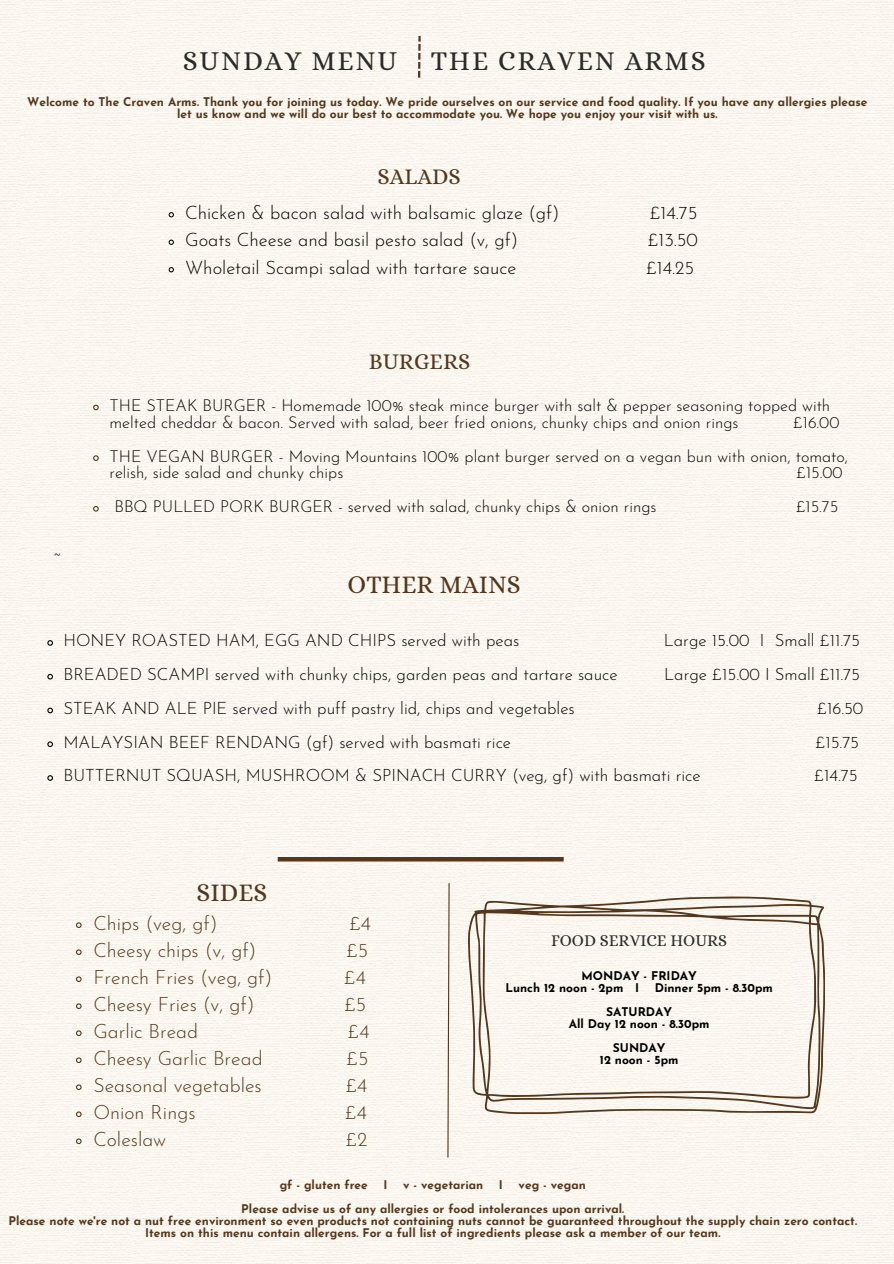
<style>
.page{position:relative;width:894px;height:1264px;background:#fff}
.page>*{position:absolute;margin:0;border:0;box-sizing:border-box;transform-origin:0 0}
.t1{font:27.45px "Alice";letter-spacing:.065em;color:#2b2b2b}
.t2{font:25.5px "Alice";color:#54381e}
.t3{font:22.5px "Alice";color:#54381e}
.t4{font:300 19.5px "Josefin Sans";color:#54381e}
.t5{font:300 18.3px "Josefin Sans";color:#000}
.t6{font:300 16.8px "Josefin Sans";color:#000}
.t7{font:16.5px "Alice";color:#2b2b2b}
.t8{font:300 16.2px/16.8px "Josefin Sans";color:#000}
.t9{font:700 12px/12px "Josefin Sans";color:#54381e;text-align:center}
.t10{font:700 12px "Josefin Sans";color:#000}
</style>
<div class="page">
<div style="left:0;top:0;width:893px;height:1263px;background:#fbf8f0"></div>
<hr style="left:277px;top:857px;width:286px;height:4px;background:#54381e">
<svg style="left:418px;top:36px;width:2px;height:42px"></svg>
<svg style="left:446px;top:882px;width:4px;height:276px"></svg>
<svg style="left:468px;top:896px;width:356px;height:217px;fill:#faf7ef"></svg>
<svg style="left:46px;top:639px;width:8px;height:7px"></svg>
<svg style="left:46px;top:673px;width:8px;height:7px"></svg>
<svg style="left:46px;top:706px;width:8px;height:8px"></svg>
<svg style="left:46px;top:740px;width:8px;height:8px"></svg>
<svg style="left:46px;top:774px;width:8px;height:7px"></svg>
<svg style="left:75px;top:921px;width:7px;height:7px"></svg>
<svg style="left:75px;top:948px;width:7px;height:7px"></svg>
<svg style="left:75px;top:975px;width:7px;height:7px"></svg>
<svg style="left:75px;top:1002px;width:7px;height:7px"></svg>
<svg style="left:75px;top:1029px;width:7px;height:7px"></svg>
<svg style="left:75px;top:1056px;width:7px;height:7px"></svg>
<svg style="left:75px;top:1083px;width:7px;height:7px"></svg>
<svg style="left:75px;top:1110px;width:7px;height:7px"></svg>
<svg style="left:75px;top:1137px;width:7px;height:7px"></svg>
<svg style="left:92px;top:404px;width:8px;height:7px"></svg>
<svg style="left:92px;top:454px;width:8px;height:8px"></svg>
<svg style="left:92px;top:505px;width:8px;height:7px"></svg>
<svg style="left:168px;top:211px;width:7px;height:7px"></svg>
<svg style="left:168px;top:239px;width:7px;height:7px"></svg>
<svg style="left:168px;top:266px;width:7px;height:7px"></svg>
<h1 class="t1" style="left:183px;top:45px;width:524px">SUNDAY MENU THE CRAVEN ARMS</h1>
<p class="t9" style="left:27px;top:97px;width:841px">Welcome to The Craven Arms. Thank you for joining us today. We pride ourselves on our service and food quality. If you have any allergies please let us know and we will do our best to accommodate you. We hope you enjoy your visit with us.</p>
<h2 class="t3" style="left:377px;top:164px;width:85px">SALADS</h2>
<p class="t5" style="left:185px;top:205px;width:376px">Chicken &amp; bacon salad with balsamic glaze (gf)</p>
<p class="t5" style="left:649px;top:205px;width:49px">£14.75</p>
<p class="t5" style="left:185px;top:233px;width:334px">Goats Cheese and basil pesto salad (v, gf)</p>
<p class="t5" style="left:647px;top:233px;width:52px">£13.50</p>
<p class="t5" style="left:185px;top:260px;width:333px">Wholetail Scampi salad with tartare sauce</p>
<p class="t5" style="left:645px;top:260px;width:50px">£14.25</p>
<p class="t3" style="left:368px;top:348px;width:103px">BURGERS</p>
<p class="t8" style="left:109px;top:398px;width:722px">THE STEAK BURGER - Homemade 100% steak mince burger with salt &amp; pepper seasoning topped with melted cheddar &amp; bacon. Served with salad, beer fried onions, chunky chips and onion rings</p>
<p class="t8" style="left:793px;top:415px;width:48px">£16.00</p>
<p class="t8" style="left:109px;top:449px;width:740px">THE VEGAN BURGER - Moving Mountains 100% plant burger served on a vegan bun with onion, tomato, relish, side salad and chunky chips</p>
<p class="t8" style="left:796px;top:466px;width:48px">£15.00</p>
<p class="t8" style="left:54px;top:550px;width:8px">~</p>
<p class="t8" style="left:114px;top:499px;width:543px">BBQ PULLED PORK BURGER - served with salad, chunky chips &amp; onion rings</p>
<p class="t8" style="left:795px;top:499px;width:44px">£15.75</p>
<p class="t2" style="left:347px;top:569px;width:175px">OTHER MAINS</p>
<p class="t6" style="left:63px;top:633px;width:457px">HONEY ROASTED HAM, EGG AND CHIPS served with peas</p>
<p class="t6" style="left:663px;top:633px;width:198px">Large 15.00 I Small £11.75</p>
<h2 class="t6" style="left:63px;top:667px;width:555px">BREADED SCAMPI served with chunky chips, garden peas and tartare sauce</h2>
<h2 class="t6" style="left:664px;top:667px;width:197px">Large £15.00 I Small £11.75</h2>
<p class="t6" style="left:63px;top:701px;width:512px">STEAK AND ALE PIE served with puff pastry lid, chips and vegetables</p>
<p class="t6" style="left:817px;top:701px;width:48px">£16.50</p>
<p class="t6" style="left:63px;top:735px;width:449px">MALAYSIAN BEEF RENDANG (gf) served with basmati rice</p>
<p class="t6" style="left:815px;top:735px;width:45px">£15.75</p>
<p class="t6" style="left:63px;top:768px;width:638px">BUTTERNUT SQUASH, MUSHROOM &amp; SPINACH CURRY (veg, gf) with basmati rice</p>
<p class="t6" style="left:813px;top:768px;width:45px">£14.75</p>
<h1 class="t2" style="left:196px;top:877px;width:72px">SIDES</h1>
<h5 class="t4" style="left:93px;top:915px;width:126px">Chips (veg, gf)</h5>
<h5 class="t4" style="left:349px;top:915px;width:23px">£4</h5>
<h5 class="t4" style="left:93px;top:942px;width:165px">Cheesy chips (v, gf)</h5>
<h5 class="t4" style="left:346px;top:942px;width:23px">£5</h5>
<h1 class="t4" style="left:93px;top:969px;width:180px">French Fries (veg, gf)</h1>
<h1 class="t4" style="left:344px;top:969px;width:23px">£4</h1>
<p class="t4" style="left:93px;top:996px;width:163px">Cheesy Fries (v, gf)</p>
<p class="t4" style="left:344px;top:996px;width:23px">£5</p>
<p class="t4" style="left:93px;top:1023px;width:106px">Garlic Bread</p>
<p class="t4" style="left:348px;top:1023px;width:23px">£4</p>
<p class="t4" style="left:93px;top:1050px;width:171px">Cheesy Garlic Bread</p>
<p class="t4" style="left:346px;top:1050px;width:23px">£5</p>
<p class="t4" style="left:93px;top:1077px;width:170px">Seasonal vegetables</p>
<p class="t4" style="left:345px;top:1077px;width:23px">£4</p>
<p class="t4" style="left:93px;top:1104px;width:104px">Onion Rings</p>
<p class="t4" style="left:345px;top:1104px;width:23px">£4</p>
<h5 class="t4" style="left:93px;top:1131px;width:74px">Coleslaw</h5>
<h5 class="t4" style="left:346px;top:1131px;width:23px">£2</h5>
<p class="t7" style="left:551px;top:931px;width:177px">FOOD SERVICE HOURS</p>
<p class="t10" style="left:581px;top:971px;width:117px">MONDAY - FRIDAY</p>
<h4 class="t10" style="left:505px;top:983px;width:135px">Lunch 12 noon - 2pm I</h4>
<h4 class="t10" style="left:654px;top:983px;width:120px">Dinner 5pm - 8.30pm</h4>
<p class="t10" style="left:606px;top:1007px;width:67px">SATURDAY</p>
<p class="t10" style="left:568px;top:1019px;width:142px">All Day 12 noon - 8.30pm</p>
<p class="t10" style="left:612px;top:1043px;width:54px">SUNDAY</p>
<p class="t10" style="left:599px;top:1055px;width:80px">12 noon - 5pm</p>
<p class="t9" style="left:279px;top:1180px;width:90px">gf - gluten free</p>
<p class="t9" style="left:383px;top:1180px;width:6px">I</p>
<p class="t9" style="left:403px;top:1180px;width:82px">v - vegetarian</p>
<p class="t9" style="left:499px;top:1180px;width:6px">I</p>
<p class="t9" style="left:518px;top:1180px;width:69px">veg - vegan</p>
<p class="t9" style="left:241px;top:1204px;width:384px">Please advise us of any allergies or food intolerances upon arrival.</p>
<p class="t9" style="left:9px;top:1216px;width:849px">Please note we're not a nut free environment so even products not containing nuts cannot be guaranteed throughout the supply chain zero contact.</p>
<p class="t9" style="left:145px;top:1228px;width:576px">Items on this menu contain allergens. For a full list of ingredients please ask a member of our team.</p>
</div>
